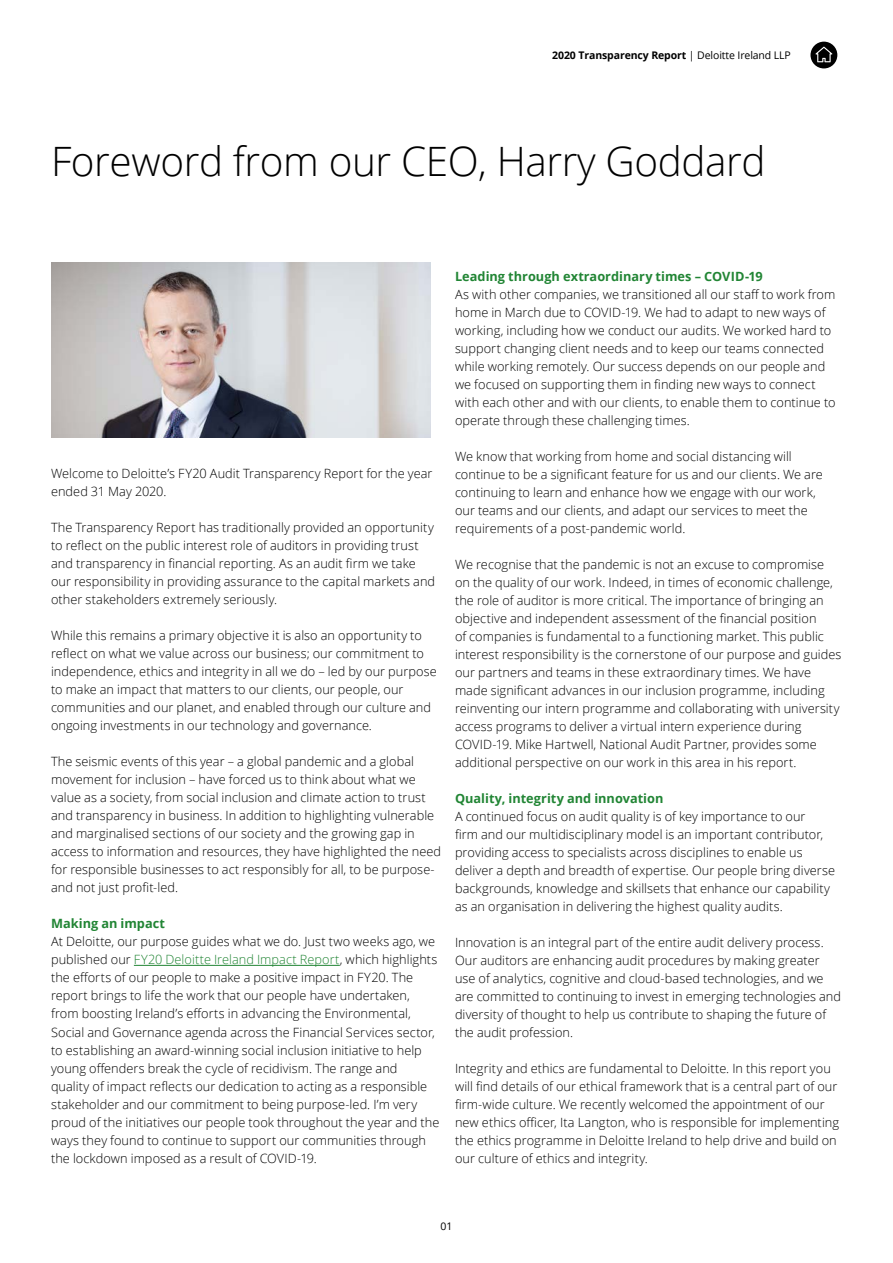
<style>
.page{position:relative;width:893px;height:1263px;background:#fff}
.page>*{position:absolute;margin:0;border:0;box-sizing:border-box;transform-origin:0 0}
.t1{font:300 40.5px "Open Sans";letter-spacing:-.01em;color:#000}
.t2{font:300 12.75px/18px "Open Sans";letter-spacing:.005em;color:#000}
.t3{font:700 12.75px "Open Sans";color:#218534}
.t4{font:700 10.5px "Open Sans";letter-spacing:-.01em;color:#000}
.t5{font:10.5px "Open Sans";color:#000}
.s1{font-weight:400}
.s2{color:#218534}
</style>
<div class="page">
<svg style="left:810px;top:42px;width:27px;height:26px"></svg>
<img style="left:52px;top:263px;width:379px;height:175px">
<hr style="left:134px;top:965px;width:206px;height:1px;background:#218534">
<p class="t4" style="left:552px;top:48px;width:240px">2020 Transparency Report <span class="s1">| Deloitte Ireland LLP</span></p>
<h1 class="t1" style="left:51px;top:133px;width:716px">Foreword from our CEO, Harry Goddard</h1>
<p class="t2" style="left:51px;top:464px;width:383px">Welcome to Deloitte’s FY20 Audit Transparency Report for the year ended 31 May 2020.</p>
<p class="t2" style="left:51px;top:518px;width:386px">The Transparency Report has traditionally provided an opportunity to reflect on the public interest role of auditors in providing trust and transparency in financial reporting. As an audit firm we take our responsibility in providing assurance to the capital markets and other stakeholders extremely seriously.</p>
<p class="t2" style="left:51px;top:626px;width:387px">While this remains a primary objective it is also an opportunity to reflect on what we value across our business; our commitment to independence, ethics and integrity in all we do – led by our purpose to make an impact that matters to our clients, our people, our communities and our planet, and enabled through our culture and ongoing investments in our technology and governance.</p>
<p class="t2" style="left:51px;top:752px;width:392px">The seismic events of this year – a global pandemic and a global movement for inclusion – have forced us to think about what we value as a society, from social inclusion and climate action to trust and transparency in business. In addition to highlighting vulnerable and marginalised sections of our society and the growing gap in access to information and resources, they have highlighted the need for responsible businesses to act responsibly for all, to be purpose&shy;and not just profit-led.</p>
<p class="t3" style="left:51px;top:915px;width:116px">Making an impact</p>
<p class="t2" style="left:51px;top:932px;width:390px">At Deloitte, our purpose guides what we do. Just two weeks ago, we published our <span class="s2">FY20 Deloitte Ireland Impact Report</span>, which highlights the efforts of our people to make a positive impact in FY20. The report brings to life the work that our people have undertaken, from boosting Ireland’s efforts in advancing the Environmental, Social and Governance agenda across the Financial Services sector, to establishing an award-winning social inclusion initiative to help young offenders break the cycle of recidivism. The range and<br>quality of impact reflects our dedication to acting as a responsible stakeholder and our commitment to being purpose-led. I’m very proud of the initiatives our people took throughout the year and the ways they found to continue to support our communities through the lockdown imposed as a result of COVID-19.</p>
<p class="t3" style="left:455px;top:267px;width:309px">Leading through extraordinary times – COVID-19</p>
<p class="t2" style="left:455px;top:285px;width:382px">As with other companies, we transitioned all our staff to work from home in March due to COVID-19. We had to adapt to new ways of working, including how we conduct our audits. We worked hard to support changing client needs and to keep our teams connected while working remotely. Our success depends on our people and we focused on supporting them in finding new ways to connect with each other and with our clients, to enable them to continue to operate through these challenging times.</p>
<p class="t2" style="left:455px;top:447px;width:369px">We know that working from home and social distancing will continue to be a significant feature for us and our clients. We are continuing to learn and enhance how we engage with our work, our teams and our clients, and adapt our services to meet the requirements of a post-pandemic world.</p>
<p class="t2" style="left:455px;top:555px;width:388px">We recognise that the pandemic is not an excuse to compromise on the quality of our work. Indeed, in times of economic challenge, the role of auditor is more critical. The importance of bringing an objective and independent assessment of the financial position<br>of companies is fundamental to a functioning market. This public interest responsibility is the cornerstone of our purpose and guides our partners and teams in these extraordinary times. We have made significant advances in our inclusion programme, including reinventing our intern programme and collaborating with university access programs to deliver a virtual intern experience during COVID-19. Mike Hartwell, National Audit Partner, provides some additional perspective on our work in this area in his report.</p>
<p class="t3" style="left:455px;top:789px;width:210px">Quality, integrity and innovation</p>
<p class="t2" style="left:455px;top:807px;width:382px">A continued focus on audit quality is of key importance to our<br>firm and our multidisciplinary model is an important contributor, providing access to specialists across disciplines to enable us deliver a depth and breadth of expertise. Our people bring diverse backgrounds, knowledge and skillsets that enhance our capability as an organisation in delivering the highest quality audits.</p>
<p class="t2" style="left:455px;top:933px;width:388px">Innovation is an integral part of the entire audit delivery process.<br>Our auditors are enhancing audit procedures by making greater use of analytics, cognitive and cloud-based technologies, and we are committed to continuing to invest in emerging technologies and diversity of thought to help us contribute to shaping the future of the audit profession.</p>
<p class="t2" style="left:455px;top:1059px;width:386px">Integrity and ethics are fundamental to Deloitte. In this report you will find details of our ethical framework that is a central part of our firm-wide culture. We recently welcomed the appointment of our new ethics officer, Ita Langton, who is responsible for implementing the ethics programme in Deloitte Ireland to help drive and build on our culture of ethics and integrity.</p>
<p class="t5" style="left:441px;top:1219px;width:13px">01</p>
</div>
